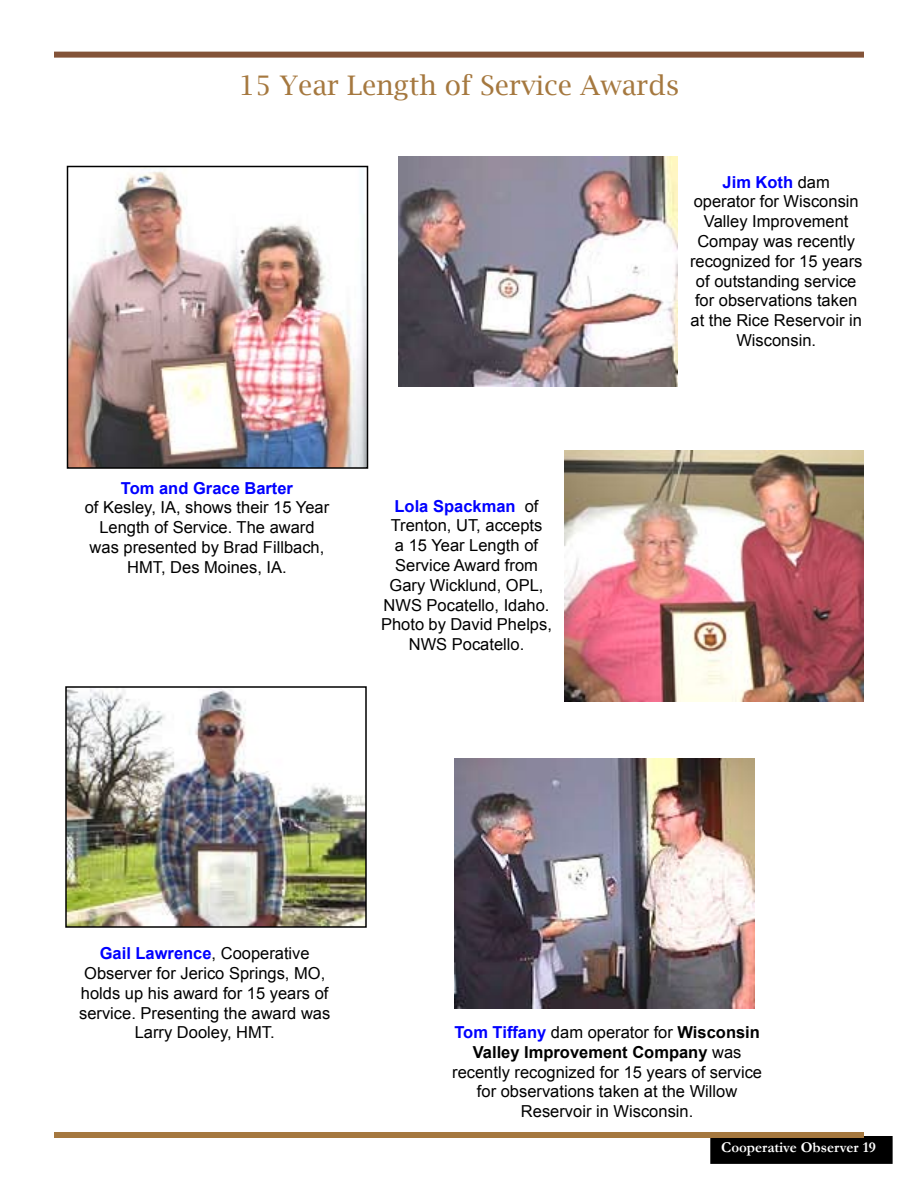
<style>
.page{position:relative;width:918px;height:1188px;background:#fff}
.page>*{position:absolute;margin:0;border:0;box-sizing:border-box;transform-origin:0 0}
.t1{font:27px "Lucida Bright";color:#a5783f}
.t2{font:16.5px/19.8px "Arial";color:#000;text-align:center}
.t3{font:700 16.5px "Arial";color:#00f}
.t4{font:700 15px "Garamond";color:#fff}
.s1{font-weight:700;color:#00f}
.s2{font-weight:700}
</style>
<div class="page">
<div style="left:711px;top:1137px;width:181px;height:26px;background:#000"></div>
<div style="left:710px;top:1136px;width:183px;height:28px;border:2px solid #000"></div>
<div style="left:54px;top:1132px;width:810px;height:6px;background:#a5783f"></div>
<div style="left:54px;top:52px;width:810px;height:6px;background:#835338"></div>
<img style="left:70px;top:169px;width:295px;height:297px">
<div style="left:67px;top:166px;width:301px;height:303px;border:2px solid #000"></div>
<img style="left:398px;top:156px;width:279px;height:231px">
<img style="left:68px;top:689px;width:296px;height:236px">
<div style="left:65px;top:686px;width:302px;height:242px;border:2px solid #000"></div>
<img style="left:564px;top:450px;width:300px;height:252px">
<img style="left:454px;top:758px;width:300px;height:251px">
<h1 class="t1" style="left:239px;top:70px;width:442px">15 Year Length of Service Awards</h1>
<p class="t2" style="left:690px;top:172px;width:174px"><span class="s1">Jim Koth</span> dam operator for Wisconsin<br>Valley Improvement<br>Compay was recently recognized for 15 years of outstanding service for observations taken at the Rice Reservoir in<br>Wisconsin.</p>
<p class="t3" style="left:121px;top:477px;width:174px">Tom and Grace Barter</p>
<p class="t2" style="left:85px;top:498px;width:246px">of Kesley, IA, shows their 15 Year<br>Length of Service. The award was presented by Brad Fillbach,<br>HMT, Des Moines, IA.</p>
<p class="t2" style="left:381px;top:496px;width:172px"><span class="s1">Lola Spackman</span> of<br>Trenton, UT, accepts<br>a 15 Year Length of<br>Service Award from<br>Gary Wicklund, OPL,<br>NWS Pocatello, Idaho.<br>Photo by David Phelps,<br>NWS Pocatello.</p>
<p class="t2" style="left:79px;top:944px;width:253px"><span class="s1">Gail Lawrence</span>, Cooperative<br>Observer for Jerico Springs, MO, holds up his award for 15 years of service. Presenting the award was<br>Larry Dooley, HMT.</p>
<p class="t2" style="left:452px;top:1022px;width:311px"><span class="s1">Tom Tiffany</span> dam operator for <span class="s2">Wisconsin Valley Improvement Company</span> was recently recognized for 15 years of service for observations taken at the Willow Reservoir in Wisconsin.</p>
<p class="t4" style="left:721px;top:1137px;width:155px">Cooperative Observer 19</p>
</div>
